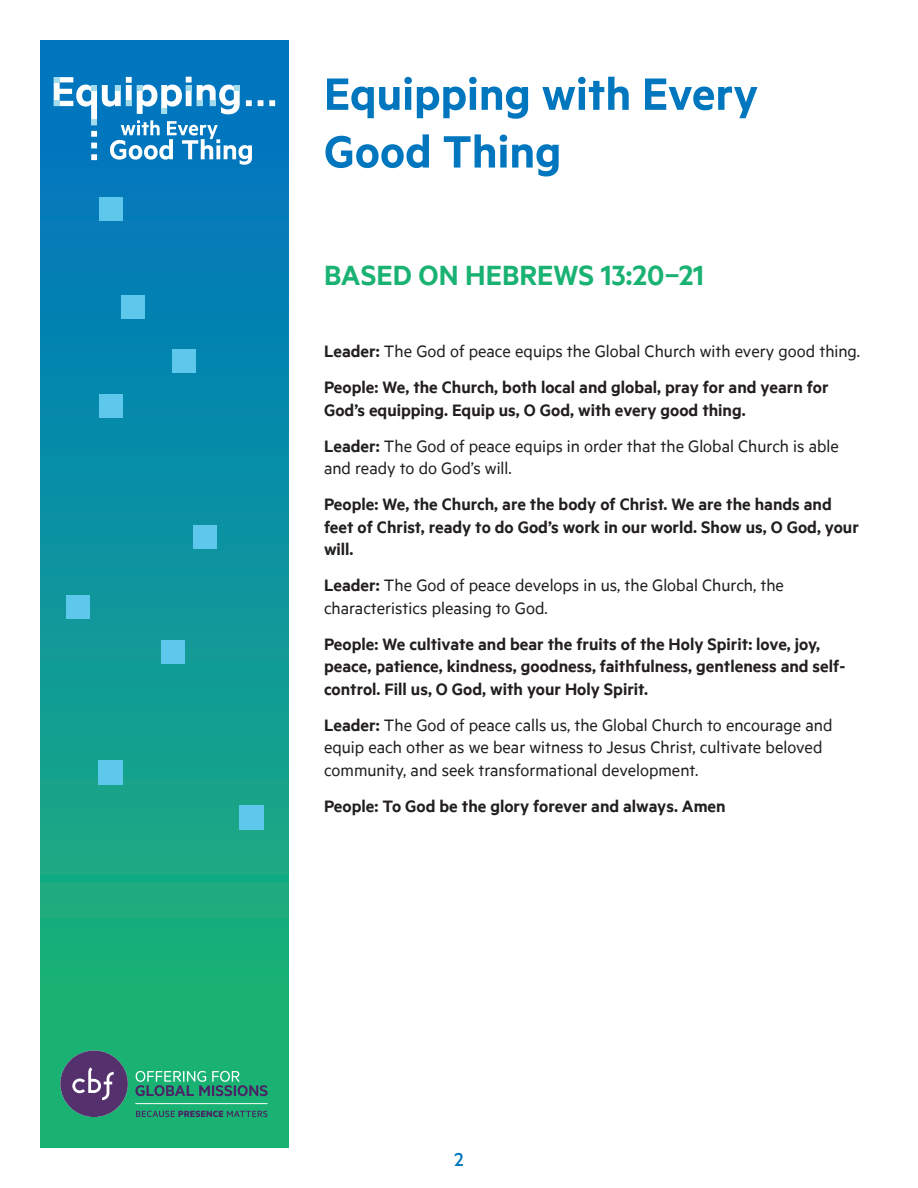
<style>
.page{position:relative;width:918px;height:1188px;background:#fff}
.page>*{position:absolute;margin:0;border:0;box-sizing:border-box;transform-origin:0 0}
.t1{font:600 51px/57.8px "Metric";color:#0076be}
.t2{font:600 31.5px "Metric";color:#19b273}
.t3{font:500 21px "Metric";color:#0076be}
.t4{font:600 18.75px/22.5px "Metric";color:#231f20}
.t5{font:18.75px/22.5px "Metric";color:#231f20}
.s1{font-weight:400}
.s2{font-weight:600}
</style>
<div class="page">
<div style="left:40px;top:40px;width:248px;height:1108px;background:linear-gradient(to bottom,#0071c7,#1eb96d)"></div>
<svg style="left:135px;top:1071px;width:133px;height:25px;background:#3b9d7f"></svg>
<svg style="left:60px;top:1051px;width:68px;height:66px;background:#555c79"></svg>
<svg style="left:136px;top:1111px;width:131px;height:6px"></svg>
<hr style="left:135px;top:1103px;width:133px;height:1px;background:#fff">
<div style="left:161px;top:640px;width:24px;height:24px;background:#5dc8ec"></div>
<div style="left:66px;top:595px;width:24px;height:24px;background:#5dc8ec"></div>
<div style="left:99px;top:394px;width:24px;height:24px;background:#5dc8ec"></div>
<div style="left:172px;top:349px;width:24px;height:24px;background:#5dc8ec"></div>
<div style="left:121px;top:295px;width:24px;height:24px;background:#5dc8ec"></div>
<div style="left:99px;top:197px;width:24px;height:24px;background:#5dc8ec"></div>
<div style="left:99px;top:761px;width:24px;height:24px;background:#5dc8ec"></div>
<div style="left:240px;top:805px;width:24px;height:24px;background:#5dc8ec"></div>
<div style="left:193px;top:525px;width:24px;height:24px;background:#5dc8ec"></div>
<svg style="left:54px;top:77px;width:221px;height:88px"></svg>
<h1 class="t1" style="left:324px;top:64px;width:436px">Equipping with Every<br>Good Thing</h1>
<h2 class="t2" style="left:324px;top:257px;width:382px">BASED ON HEBREWS 13:20–21</h2>
<p class="t4" style="left:324px;top:333px;width:538px;line-height:36px">Leader: <span class="s1">The God of peace equips the Global Church with every good thing.<br></span>People: We, the Church, both local and global, pray for and yearn for</p>
<p class="t4" style="left:324px;top:391px;width:516px;line-height:36px">God’s equipping. Equip us, O God, with every good thing.<br>Leader: <span class="s1">The God of peace equips in order that the Global Church is able</span></p>
<p class="t5" style="left:324px;top:457px;width:189px">and ready to do God’s will.</p>
<p class="t4" style="left:324px;top:493px;width:536px">People: We, the Church, are the body of Christ. We are the hands and feet of Christ, ready to do God’s work in our world. Show us, O God, your will.</p>
<p class="t5" style="left:324px;top:574px;width:462px"><span class="s2">Leader:</span> The God of peace develops in us, the Global Church, the characteristics pleasing to God.</p>
<p class="t4" style="left:324px;top:632px;width:523px">People: We cultivate and bear the fruits of the Holy Spirit: love, joy, peace, patience, kindness, goodness, faithfulness, gentleness and self&shy;control. Fill us, O God, with your Holy Spirit.</p>
<p class="t5" style="left:324px;top:713px;width:510px"><span class="s2">Leader:</span> The God of peace calls us, the Global Church to encourage and equip each other as we bear witness to Jesus Christ, cultivate beloved community, and seek transformational development.</p>
<p class="t4" style="left:324px;top:794px;width:403px">People: To God be the glory forever and always. Amen</p>
<p class="t3" style="left:454px;top:1147px;width:11px">2</p>
</div>
